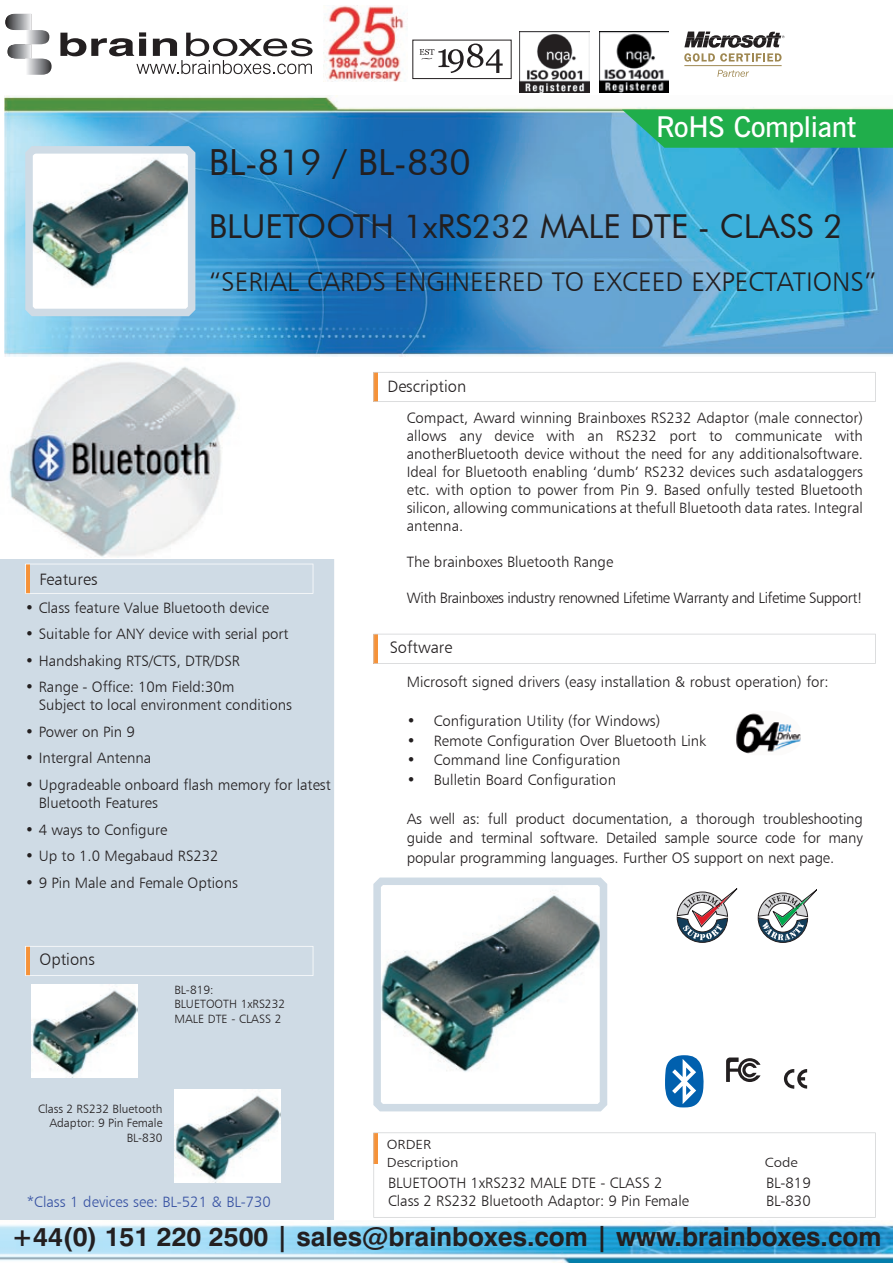
<style>
.page{position:relative;width:893px;height:1263px;background:#fff}
.page>*{position:absolute;margin:0;border:0;box-sizing:border-box;transform-origin:0 0}
.t1{font:36px "Futura BT";color:#231f20}
.t2{font:33px "Futura BT";color:#231f20}
.t3{font:600 28.65px "News Gothic BT";letter-spacing:-.01em;color:#fff}
.t4{font:27px "Humanist 777 BT Light B";color:#231f20}
.t5{font:700 26.25px "Swiss 721 BT";color:#231f20}
.t6{font:16.5px "Humanist 777 BT Light B";color:#231f20}
.t7{font:15px/18px "Humanist 777 BT Light B";color:#231f20;text-align:justify}
.t8{font:15px "Humanist 777 BT Light B";letter-spacing:-.03em;color:#231f20}
.t9{font:15px "Humanist 777 BT Light B";color:#3853a3}
.t10{font:13.2px/18.5px "Humanist 777 BT Light B";color:#231f20;scale:1.13 1}
.t11{font:12px/14.4px "Humanist 777 BT Light B";color:#231f20}
</style>
<div class="page">
<img style="left:736px;top:713px;width:64px;height:41px">
<img style="left:4px;top:95px;width:889px;height:261px">
<svg style="left:622px;top:110px;width:271px;height:38px;background:#26ae57"></svg>
<div style="left:0;top:559px;width:334px;height:661px;background:#cfdbe5"></div>
<svg style="left:25px;top:564px;width:288px;height:30px;background:#d1dbe3"></svg>
<svg style="left:25px;top:946px;width:288px;height:30px;background:#d2dbe4"></svg>
<svg style="left:373px;top:1132px;width:503px;height:86px"></svg>
<svg style="left:373px;top:372px;width:503px;height:30px"></svg>
<svg style="left:373px;top:634px;width:503px;height:30px"></svg>
<svg style="left:717px;top:70px;width:32px;height:7px"></svg>
<svg style="left:684px;top:31px;width:100px;height:31px"></svg>
<hr style="left:684px;top:65px;width:98px;height:1px;background:#9f8852">
<img style="left:599px;top:31px;width:69px;height:61px">
<svg style="left:25px;top:146px;width:170px;height:170px"></svg>
<svg style="left:373px;top:877px;width:234px;height:234px"></svg>
<svg style="left:665px;top:1055px;width:39px;height:53px"></svg>
<svg style="left:726px;top:1057px;width:34px;height:25px"></svg>
<svg style="left:784px;top:1069px;width:23px;height:19px"></svg>
<svg style="left:758px;top:889px;width:59px;height:54px"></svg>
<svg style="left:677px;top:888px;width:61px;height:55px"></svg>
<img style="left:31px;top:985px;width:107px;height:92px">
<img style="left:174px;top:1089px;width:107px;height:93px">
<img style="left:9px;top:362px;width:227px;height:195px">
<svg style="left:5px;top:14px;width:47px;height:61px"></svg>
<svg style="left:60px;top:32px;width:253px;height:42px"></svg>
<img style="left:323px;top:5px;width:84px;height:76px">
<img style="left:0;top:1224px;width:893px;height:39px">
<img style="left:520px;top:32px;width:69px;height:61px">
<svg style="left:420px;top:44px;width:83px;height:29px"></svg>
<div style="left:413px;top:40px;width:98px;height:39px;border:1px solid #231f20"></div>
<h1 class="t1" style="left:209px;top:140px;width:264px">BL-819 / BL-830</h1>
<h3 class="t3" style="left:656px;top:109px;width:201px">RoHS Compliant</h3>
<h2 class="t2" style="left:209px;top:206px;width:635px">BLUETOOTH 1xRS232 MALE DTE - CLASS 2</h2>
<h3 class="t4" style="left:209px;top:265px;width:669px">“SERIAL CARDS ENGINEERED TO EXCEED EXPECTATIONS”</h3>
<p class="t6" style="left:40px;top:569px;width:59px">Features</p>
<p class="t7" style="left:25px;top:598px;width:245px">• Class feature Value Bluetooth device</p>
<p class="t7" style="left:25px;top:625px;width:265px">• Suitable for ANY device with serial port</p>
<p class="t7" style="left:25px;top:651px;width:216px">• Handshaking RTS/CTS, DTR/DSR</p>
<p class="t7" style="left:39px;top:678px;width:255px;text-indent:-14px">• Range - Office: 10m Field:30m<br>Subject to local environment conditions</p>
<p class="t7" style="left:25px;top:722px;width:111px">• Power on Pin 9</p>
<p class="t7" style="left:25px;top:749px;width:127px">• Intergral Antenna</p>
<p class="t7" style="left:39px;top:775px;width:294px;text-indent:-14px">• Upgradeable onboard flash memory for latest<br>Bluetooth Features</p>
<p class="t7" style="left:25px;top:820px;width:144px">• 4 ways to Configure</p>
<p class="t7" style="left:25px;top:846px;width:195px">• Up to 1.0 Megabaud RS232</p>
<p class="t7" style="left:25px;top:873px;width:214px">• 9 Pin Male and Female Options</p>
<p class="t6" style="left:40px;top:949px;width:57px">Options</p>
<p class="t11" style="left:174px;top:982px;width:112px">BL-819:<br>BLUETOOTH 1xRS232<br>MALE DTE - CLASS 2</p>
<p class="t11" style="left:38px;top:1101px;width:126px;text-align:right">Class 2 RS232 Bluetooth<br>Adaptor: 9 Pin Female<br>BL-830</p>
<p class="t9" style="left:27px;top:1192px;width:246px">*Class 1 devices see: BL-521 &amp; BL-730</p>
<p class="t6" style="left:387px;top:376px;width:80px">Description</p>
<p class="t7" style="left:407px;top:409px;width:458px">Compact, Award winning Brainboxes RS232 Adaptor (male connector) allows any device with an RS232 port to communicate with anotherBluetooth device without the need for any additionalsoftware.<br>Ideal for Bluetooth enabling ‘dumb’ RS232 devices such asdataloggers etc. with option to power from Pin 9. Based onfully tested Bluetooth silicon, allowing communications at thefull Bluetooth data rates. Integral antenna.</p>
<p class="t7" style="left:407px;top:553px;width:208px">The brainboxes Bluetooth Range</p>
<p class="t8" style="left:407px;top:589px;width:457px">With Brainboxes industry renowned Lifetime Warranty and Lifetime Support!</p>
<p class="t6" style="left:390px;top:637px;width:64px">Software</p>
<p class="t7" style="left:407px;top:673px;width:423px">Microsoft signed drivers (easy installation &amp; robust operation) for:</p>
<p class="t7" style="left:407px;top:712px;width:255px">• Configuration Utility (for Windows)</p>
<p class="t7" style="left:407px;top:731px;width:301px">• Remote Configuration Over Bluetooth Link</p>
<p class="t7" style="left:407px;top:751px;width:215px">• Command line Configuration</p>
<p class="t7" style="left:407px;top:770px;width:211px">• Bulletin Board Configuration</p>
<p class="t7" style="left:407px;top:809px;width:458px;line-height:19.5px">As well as: full product documentation, a thorough troubleshooting guide and terminal software. Detailed sample source code for many popular programming languages. Further OS support on next page.</p>
<p class="t10" style="left:387px;top:1135px;width:65px">ORDER<br>Description</p>
<p class="t10" style="left:765px;top:1153px;width:31px">Code</p>
<p class="t7" style="left:388px;top:1173px;width:276px">BLUETOOTH 1xRS232 MALE DTE - CLASS 2</p>
<p class="t7" style="left:766px;top:1173px;width:46px">BL-819</p>
<p class="t7" style="left:388px;top:1191px;width:302px">Class 2 RS232 Bluetooth Adaptor: 9 Pin Female</p>
<p class="t7" style="left:766px;top:1191px;width:46px">BL-830</p>
<h3 class="t5" style="left:11px;top:1220px;width:872px">+44(0) 151 220 2500 | sales@brainboxes.com | www.brainboxes.com</h3>
</div>
